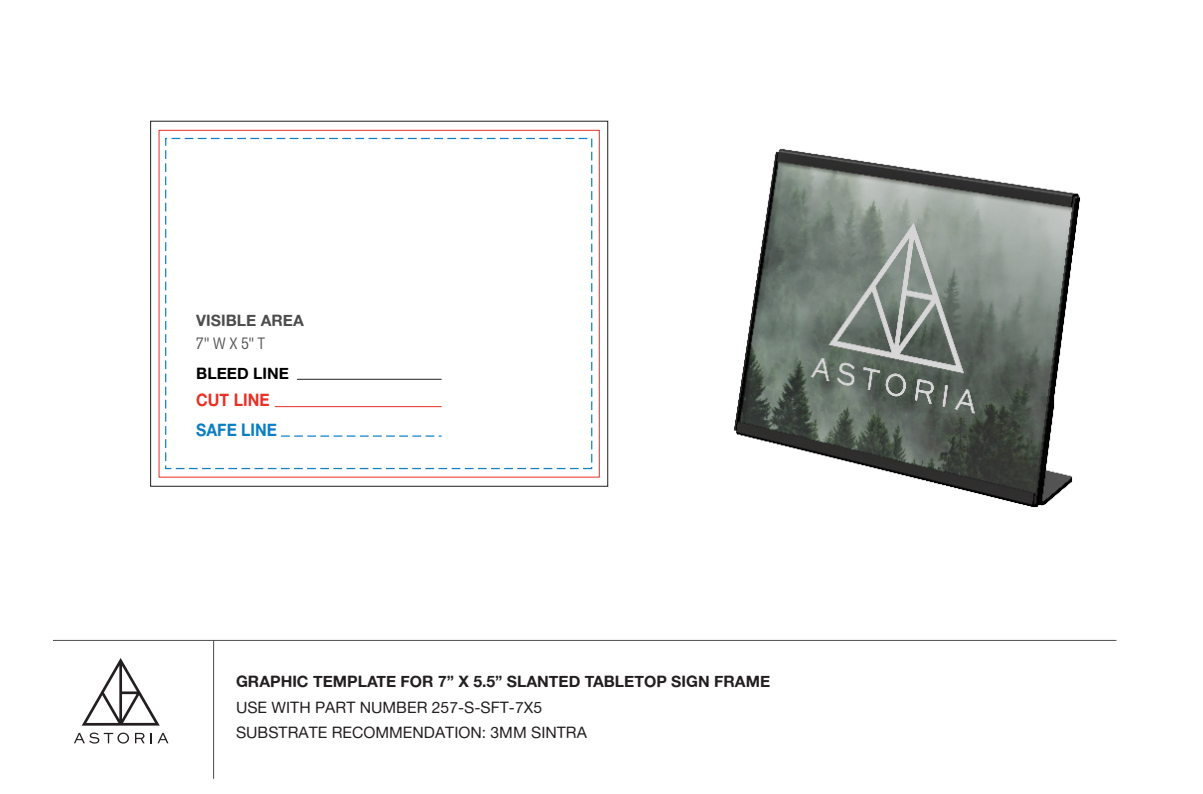
<style>
.page{position:relative;width:1203px;height:794px;background:#fff}
.page>*{position:absolute;margin:0;border:0;box-sizing:border-box;transform-origin:0 0}
.t1{font:17.32px "Alte Haas Grotesk Bold";color:#097ec3;scale:.91 1}
.t2{font:17.32px "Alte Haas Grotesk Bold";color:#ea2f24;scale:.91 1}
.t3{font:300 condensed 16.62px "Supria Sans";color:#535353}
.t4{font:15.75px/25.4px "Alte Haas Grotesk";color:#231f20}
.t5{font:15.75px "Alte Haas Grotesk Bold";color:#231f20}
.t6{font:15.75px "Alte Haas Grotesk Bold";color:#4d4d4d}
.t7{font:15.75px "Alte Haas Grotesk Bold";color:#000}
</style>
<div class="page">
<hr style="left:213px;top:640px;width:1px;height:138px;background:#4d4d4d">
<hr style="left:53px;top:639px;width:1063px;height:1px;background:#4d4d4d">
<svg style="left:74px;top:732px;width:55px;height:11px"></svg>
<svg style="left:135px;top:732px;width:10px;height:11px"></svg>
<svg style="left:151px;top:732px;width:17px;height:11px"></svg>
<svg style="left:82px;top:658px;width:78px;height:67px"></svg>
<img style="left:734px;top:148px;width:346px;height:359px">
<svg style="left:281px;top:435px;width:160px;height:1px"></svg>
<hr style="left:275px;top:406px;width:166px;height:1px;background:#ea2f24">
<hr style="left:297px;top:379px;width:144px;height:1px;background:#231f20">
<div style="left:165px;top:138px;width:427px;height:331px;border:1px dashed #0f7ec2"></div>
<p class="t6" style="left:196px;top:311px;width:109px">VISIBLE AREA</p>
<p class="t3" style="left:196px;top:333px;width:70px">7" W X 5" T</p>
<p class="t7" style="left:196px;top:364px;width:94px">BLEED LINE</p>
<p class="t2" style="left:196px;top:389px;width:82px">CUT LINE</p>
<p class="t1" style="left:196px;top:419px;width:90px">SAFE LINE</p>
<p class="t5" style="left:236px;top:671px;width:535px">GRAPHIC TEMPLATE FOR 7” X 5.5” SLANTED TABLETOP SIGN FRAME</p>
<p class="t4" style="left:236px;top:694px;width:352px">USE WITH PART NUMBER 257-S-SFT-7X5<br>SUBSTRATE RECOMMENDATION: 3MM SINTRA</p>
</div>
